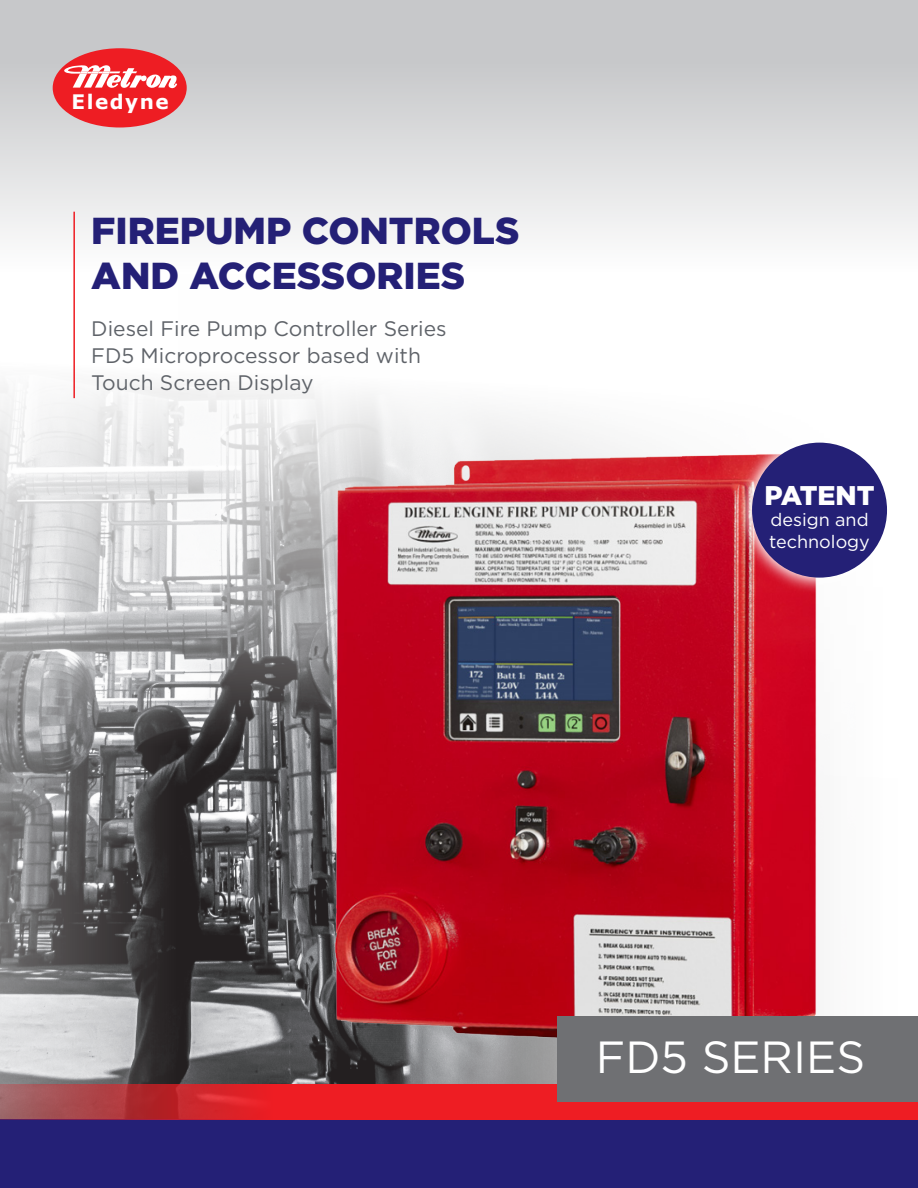
<style>
.page{position:relative;width:918px;height:1188px;background:#fff}
.page>*{position:absolute;margin:0;border:0;box-sizing:border-box;transform-origin:0 0}
.t1{font:45px "Gotham";color:#fff}
.t2{font:900 37.5px "Gotham";color:#242076}
.t3{font:900 27px "Gotham";color:#fff}
.t4{font:21px/27px "Gotham";color:#5f6369}
.t5{font:700 19.95px "Verdana";letter-spacing:.075em;color:#fff}
.t6{font:18px "Gotham";color:#fff}
</style>
<div class="page">
<img style="left:0;top:384px;width:242px;height:700px">
<img style="left:242px;top:389px;width:575px;height:695px">
<div style="left:0;top:0;width:918px;height:351px;background:linear-gradient(to bottom,#bfc0c2,#fff)"></div>
<div style="left:53px;top:48px;width:134px;height:79px;background:#ee1d23;border-radius:50%"></div>
<svg style="left:64px;top:65px;width:113px;height:23px"></svg>
<svg style="left:735px;top:426px;width:152px;height:168px"></svg>
<div style="left:752px;top:443px;width:135px;height:135px;background:#242076;border-radius:50%"></div>
<div style="left:0;top:1119px;width:918px;height:69px;background:#242076"></div>
<svg style="left:0;top:1084px;width:918px;height:35px;background:#da272c"></svg>
<div style="left:557px;top:1016px;width:361px;height:86px;background:#6f7073"></div>
<hr style="left:73px;top:212px;width:2px;height:186px;background:#ee1d23">
<p class="t5" style="left:72px;top:87px;width:99px">Eledyne</p>
<p class="t2" style="left:91px;top:204px;width:430px">FIREPUMP CONTROLS</p>
<p class="t2" style="left:91px;top:249px;width:376px">AND ACCESSORIES</p>
<p class="t4" style="left:91px;top:315px;width:357px">Diesel Fire Pump Controller Series<br>FD5 Microprocessor based with<br>Touch Screen Display</p>
<p class="t3" style="left:764px;top:477px;width:112px">PATENT</p>
<p class="t6" style="left:770px;top:508px;width:100px">design and</p>
<p class="t6" style="left:769px;top:530px;width:102px">technology</p>
<p class="t1" style="left:596px;top:1028px;width:271px">FD5 SERIES</p>
</div>
